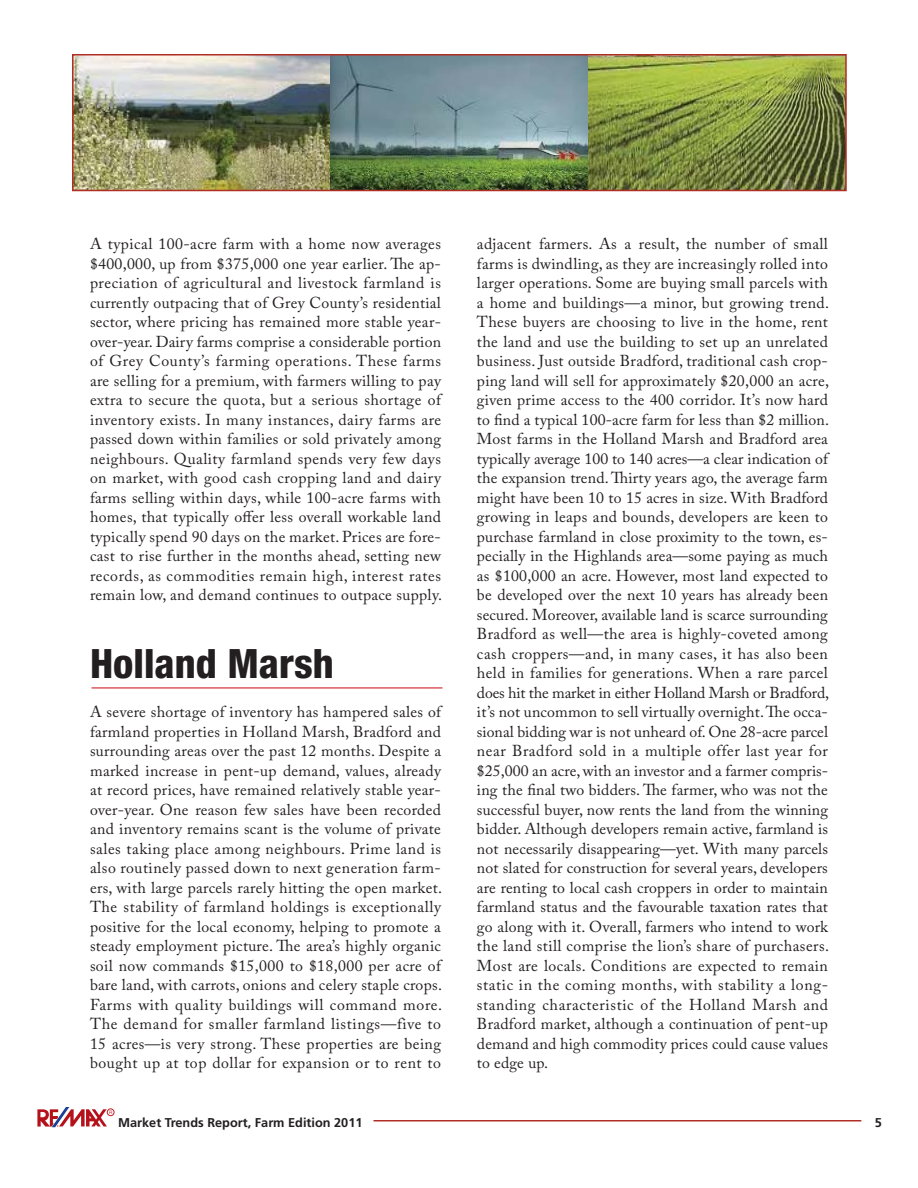
<style>
.page{position:relative;width:918px;height:1188px;background:#fff}
.page>*{position:absolute;margin:0;border:0;box-sizing:border-box;transform-origin:0 0}
.t1{font:800 condensed 40.5px "Helvetica Neue LT Std";color:#231f20}
.t2{font:15.75px/19.5px "Adobe Caslon Pro";letter-spacing:.02em;color:#231f20;text-align:justify}
.t3{font:700 12.75px "Frutiger LT Std";color:#231f20}
.t4{font:4.8px "Helvetica Neue LT Std";color:#be2025}
</style>
<div class="page">
<svg style="left:37px;top:1107px;width:70px;height:20px"></svg>
<div style="left:107px;top:1109px;width:7px;height:7px;border:1px solid #be2025;border-radius:50%"></div>
<hr style="left:374px;top:1120px;width:487px;height:2px;background:#b12e25">
<hr style="left:91px;top:687px;width:351px;height:1px;background:#d2232a">
<img style="left:588px;top:57px;width:256px;height:131px">
<img style="left:75px;top:57px;width:255px;height:131px">
<img style="left:330px;top:57px;width:258px;height:131px">
<div style="left:72px;top:54px;width:775px;height:137px;border:2px solid #b12e25"></div>
<p class="t2" style="left:90px;top:235px;width:354px">A typical 100-acre farm with a home now averages $400,000, up from $375,000 one year earlier. The ap&shy;preciation of agricultural and livestock farmland is currently outpacing that of Grey County’s residential sector, where pricing has remained more stable year&shy;over-year. Dairy farms comprise a considerable portion of Grey County’s farming operations. These farms are selling for a premium, with farmers willing to pay extra to secure the quota, but a serious shortage of inventory exists. In many instances, dairy farms are passed down within families or sold privately among neighbours. Quality farmland spends very few days on market, with good cash cropping land and dairy farms selling within days, while 100-acre farms with homes, that typically offer less overall workable land typically spend 90 days on the market. Prices are fore&shy;cast to rise further in the months ahead, setting new records, as commodities remain high, interest rates remain low, and demand continues to outpace supply.</p>
<h1 class="t1" style="left:90px;top:650px;width:245px">Holland Marsh</h1>
<p class="t2" style="left:90px;top:703px;width:354px">A severe shortage of inventory has hampered sales of farmland properties in Holland Marsh, Bradford and surrounding areas over the past 12 months. Despite a marked increase in pent-up demand, values, already at record prices, have remained relatively stable year&shy;over-year. One reason few sales have been recorded and inventory remains scant is the volume of private sales taking place among neighbours. Prime land is also routinely passed down to next generation farm&shy;ers, with large parcels rarely hitting the open market.<br>The stability of farmland holdings is exceptionally positive for the local economy, helping to promote a steady employment picture. The area’s highly organic soil now commands $15,000 to $18,000 per acre of bare land, with carrots, onions and celery staple crops.<br>Farms with quality buildings will command more.<br>The demand for smaller farmland listings—five to 15 acres—is very strong. These properties are being bought up at top dollar for expansion or to rent to</p>
<p class="t4" style="left:109px;top:1111px;width:5px">R</p>
<p class="t3" style="left:118px;top:1116px;width:246px">Market Trends Report, Farm Edition 2011</p>
<p class="t2" style="left:477px;top:235px;width:354px">adjacent farmers. As a result, the number of small farms is dwindling, as they are increasingly rolled into larger operations. Some are buying small parcels with a home and buildings—a minor, but growing trend.<br>These buyers are choosing to live in the home, rent the land and use the building to set up an unrelated business. Just outside Bradford, traditional cash crop&shy;ping land will sell for approximately $20,000 an acre, given prime access to the 400 corridor. It’s now hard to find a typical 100-acre farm for less than $2 million.<br>Most farms in the Holland Marsh and Bradford area typically average 100 to 140 acres—a clear indication of the expansion trend. Thirty years ago, the average farm might have been 10 to 15 acres in size. With Bradford growing in leaps and bounds, developers are keen to purchase farmland in close proximity to the town, es&shy;pecially in the Highlands area—some paying as much as $100,000 an acre. However, most land expected to be developed over the next 10 years has already been secured. Moreover, available land is scarce surrounding Bradford as well—the area is highly-coveted among cash croppers—and, in many cases, it has also been held in families for generations. When a rare parcel does hit the market in either Holland Marsh or Bradford, it’s not uncommon to sell virtually overnight. The occa&shy;sional bidding war is not unheard of. One 28-acre parcel near Bradford sold in a multiple offer last year for $25,000 an acre, with an investor and a farmer compris&shy;ing the final two bidders. The farmer, who was not the successful buyer, now rents the land from the winning bidder. Although developers remain active, farmland is not necessarily disappearing—yet. With many parcels not slated for construction for several years, developers are renting to local cash croppers in order to maintain farmland status and the favourable taxation rates that go along with it. Overall, farmers who intend to work the land still comprise the lion’s share of purchasers.<br>Most are locals. Conditions are expected to remain static in the coming months, with stability a long&shy;standing characteristic of the Holland Marsh and Bradford market, although a continuation of pent-up demand and high commodity prices could cause values to edge up.</p>
<p class="t3" style="left:875px;top:1116px;width:9px">5</p>
</div>
